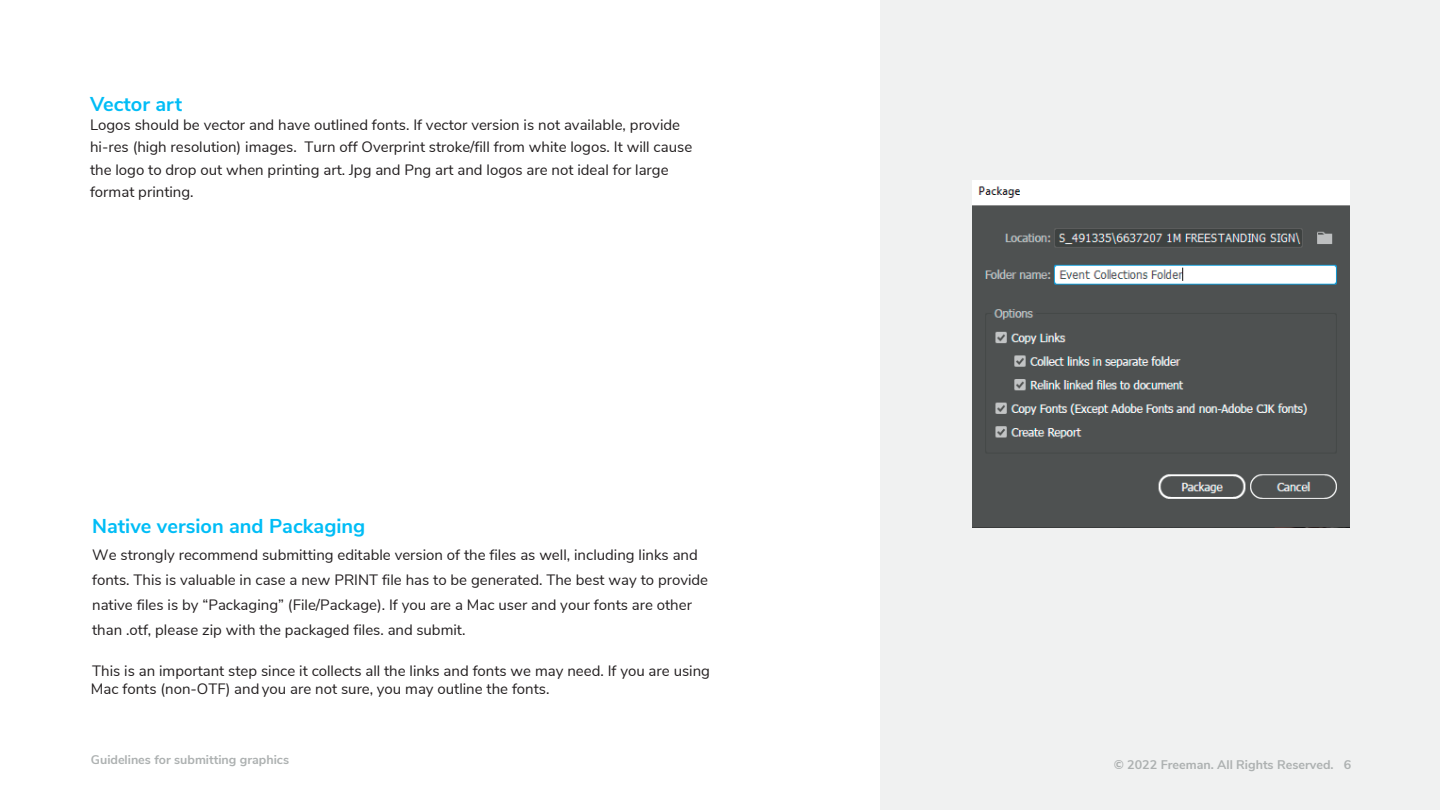
<style>
.page{position:relative;width:1440px;height:810px;background:#fff}
.page>*{position:absolute;margin:0;border:0;box-sizing:border-box;transform-origin:0 0}
.t1{font:700 20px "Nunito Sans";color:#00bdf6}
.t2{font:700 20px "Nunito Sans";color:#00bdf6}
.t3{font:15px/25px "Nunito Sans";color:#231f20}
.t4{font:15px/22.5px "Nunito Sans";color:#231f20}
.t5{font:700 12.5px "Nunito Sans";color:#adb1b1}
.s1{font-style:inherit}
</style>
<div class="page">
<div style="left:880px;top:0;width:560px;height:810px;background:#f0f1f1"></div>
<img style="left:972px;top:180px;width:378px;height:347px">
<p class="t2" style="left:90px;top:89px;width:94px">Vector art</p>
<p class="t4" style="left:90px;top:112px;width:604px"><span class="s1">Logos should be vector and have outlined fonts. If vector version is not available, provide </span>h<span class="s1">i-res (high resolution) images.</span> Turn off Overprint stroke/fill from white logos. It will cause the logo to drop out when printing art. Jpg and Png art and logos are not ideal for large format printing.</p>
<p class="t1" style="left:92px;top:511px;width:275px"><span class="s1">Native</span> v<span class="s1">ersion</span> and Packaging</p>
<p class="t3" style="left:92px;top:541px;width:617px">We strongly recommend submitting editable version of the files as well, including links and fonts. This is valuable in case a new PRINT file has to be generated. The best way to provide native files is by “Packaging” (File/Package). If you are a Mac user and your fonts are other than .otf, please zip with the packaged files. <span class="s1">and submit.</span></p>
<p class="t3" style="left:91px;top:661px;width:621px;line-height:18px">This is an important step since it collects all the links and fonts we may need. If you are using<br>Mac fonts (non-OTF<span class="s1">) and</span> you are not sure<span class="s1">,</span> you may <span class="s1">outline the fonts.</span></p>
<p class="t5" style="left:91px;top:751px;width:200px">Guidelines for submitting graphics</p>
<p class="t5" style="left:1114px;top:755px;width:239px">© 2022 Freeman. All Rights Reserved. 6</p>
</div>
